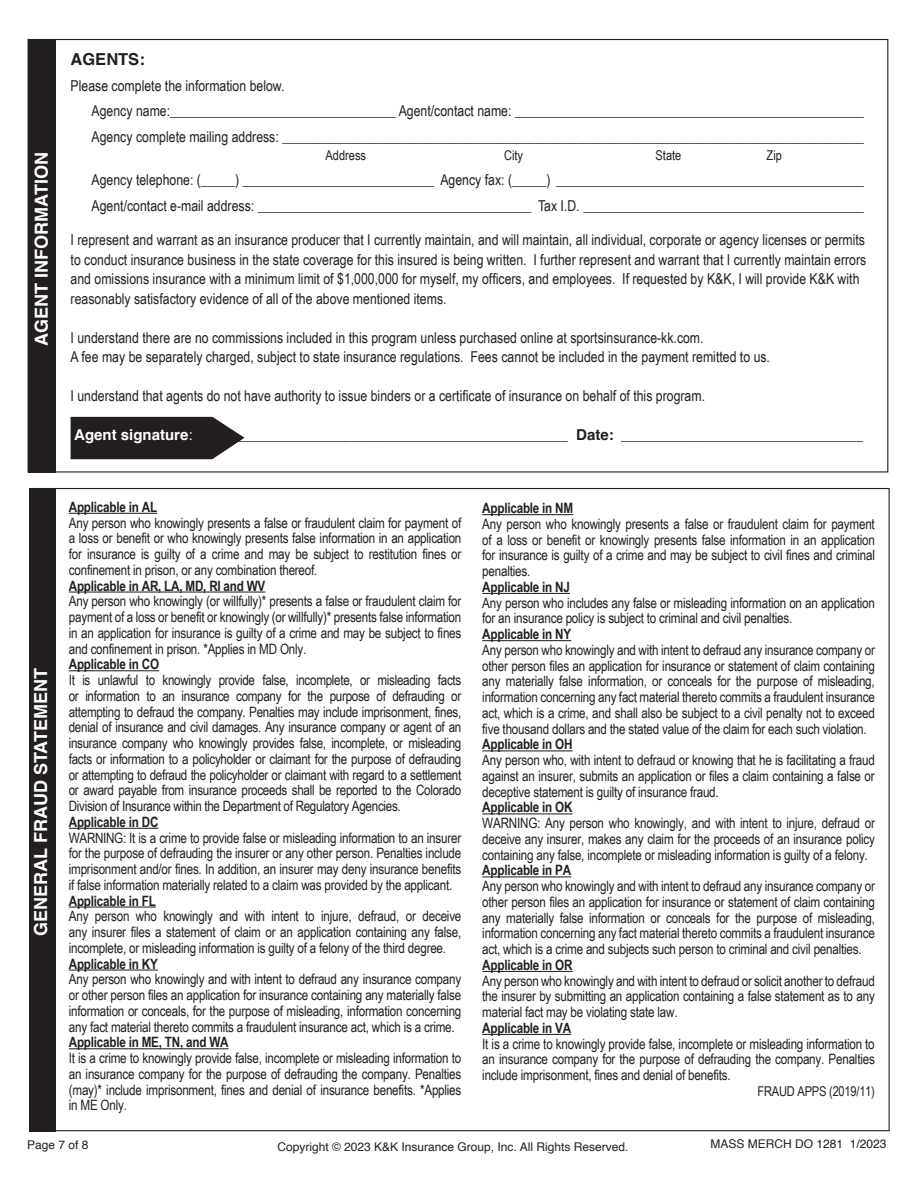
<style>
.page{position:relative;width:918px;height:1188px;background:#fff}
.page>*{position:absolute;margin:0;border:0;box-sizing:border-box;transform-origin:0 0}
.t1{font:700 18px "Helvetica";color:#fff}
.t2{font:700 16.5px "Helvetica";color:#231f20}
.t3{font:15px/19.5px "Arial Narrow";color:#231f20}
.t4{font:15px "Helvetica";color:#231f20}
.t5{font:14.25px/15.8px "Arial Narrow";letter-spacing:-.015em;color:#231f20;text-align:justify}
.t6{font:700 14.25px "Arial Narrow";letter-spacing:-.015em;color:#231f20}
.t7{font:13.5px "Arial Narrow";color:#231f20}
.t8{font:12px "Helvetica";color:#231f20}
.s1{font-weight:700;color:#fff}
.s2{color:#fff}
.s3{font-weight:700}
</style>
<div class="page">
<div style="left:28px;top:40px;width:28px;height:432px;background:#231f20"></div>
<svg style="left:71px;top:417px;width:174px;height:42px;background:#373435"></svg>
<div style="left:29px;top:488px;width:27px;height:643px;background:#231f20"></div>
<hr style="left:69px;top:513px;width:88px;height:1px;background:#231f20">
<hr style="left:69px;top:592px;width:196px;height:1px;background:#231f20">
<hr style="left:69px;top:670px;width:90px;height:1px;background:#231f20">
<hr style="left:69px;top:828px;width:89px;height:1px;background:#231f20">
<hr style="left:69px;top:907px;width:87px;height:1px;background:#231f20">
<hr style="left:69px;top:970px;width:89px;height:1px;background:#231f20">
<hr style="left:69px;top:1048px;width:160px;height:1px;background:#231f20">
<hr style="left:482px;top:514px;width:91px;height:1px;background:#231f20">
<hr style="left:482px;top:593px;width:88px;height:1px;background:#231f20">
<hr style="left:482px;top:640px;width:89px;height:1px;background:#231f20">
<hr style="left:482px;top:750px;width:91px;height:1px;background:#231f20">
<hr style="left:482px;top:813px;width:91px;height:1px;background:#231f20">
<hr style="left:482px;top:876px;width:89px;height:1px;background:#231f20">
<hr style="left:482px;top:971px;width:91px;height:1px;background:#231f20">
<hr style="left:482px;top:1034px;width:89px;height:1px;background:#231f20">
<p class="t1" style="left:30px;top:346px;width:195px;rotate:-90deg">AGENT INFORMATION</p>
<p class="t2" style="left:71px;top:49px;width:76px">AGENTS:</p>
<p class="t3" style="left:92px;top:72px;width:774px;line-height:25.5px;text-indent:-21px">Please complete the information below.<br>Agency name:_________________________________ Agent/contact name: ___________________________________________________<br>Agency complete mailing address: _____________________________________________________________________________________</p>
<p class="t7" style="left:326px;top:145px;width:42px">Address</p>
<p class="t7" style="left:504px;top:145px;width:21px">City</p>
<p class="t7" style="left:656px;top:145px;width:27px">State</p>
<p class="t7" style="left:767px;top:145px;width:17px">Zip</p>
<p class="t3" style="left:92px;top:166px;width:774px;line-height:25.5px">Agency telephone: (_____) ____________________________ Agency fax: (_____) _____________________________________________<br>Agent/contact e-mail address: ________________________________________ Tax I.D. _________________________________________</p>
<p class="t3" style="left:71px;top:229px;width:797px">I represent and warrant as an insurance producer that I currently maintain, and will maintain, all individual, corporate or agency licenses or permits to conduct insurance business in the state coverage for this insured is being written. I further represent and warrant that I currently maintain errors and omissions insurance with a minimum limit of $1,000,000 for myself, my officers, and employees. If requested by K&amp;K, I will provide K&amp;K with reasonably satisfactory evidence of all of the above mentioned items.</p>
<p class="t3" style="left:71px;top:327px;width:701px">I understand there are no commissions included in this program unless purchased online at sportsinsurance-kk.com.<br>A fee may be separately charged, subject to state insurance regulations. Fees cannot be included in the payment remitted to us.</p>
<p class="t3" style="left:71px;top:385px;width:636px">I understand that agents do not have authority to issue binders or a certificate of insurance on behalf of this program.</p>
<p class="t4" style="left:74px;top:423px;width:790px"><span class="s1">Agent signature</span><span class="s2">:</span> ____________________________________________ <span class="s3">Date:</span> _____________________________</p>
<p class="t1" style="left:30px;top:936px;width:270px;rotate:-90deg">GENERAL FRAUD STATEMENT</p>
<p class="t6" style="left:69px;top:496px;width:90px">Applicable in AL</p>
<p class="t5" style="left:69px;top:514px;width:394px">Any person who knowingly presents a false or fraudulent claim for payment of a loss or benefit or who knowingly presents false information in an application for insurance is guilty of a crime and may be subject to restitution fines or confinement in prison, or any combination thereof.</p>
<p class="t6" style="left:69px;top:575px;width:198px">Applicable in AR, LA, MD, RI and WV</p>
<p class="t5" style="left:69px;top:593px;width:394px">Any person who knowingly (or willfully)* presents a false or fraudulent claim for payment of a loss or benefit or knowingly (or willfully)* presents false information in an application for insurance is guilty of a crime and may be subject to fines and confinement in prison. *Applies in MD Only.</p>
<p class="t6" style="left:69px;top:653px;width:92px">Applicable in CO</p>
<p class="t5" style="left:69px;top:672px;width:394px">It is unlawful to knowingly provide false, incomplete, or misleading facts or information to an insurance company for the purpose of defrauding or attempting to defraud the company. Penalties may include imprisonment, fines, denial of insurance and civil damages. Any insurance company or agent of an insurance company who knowingly provides false, incomplete, or misleading facts or information to a policyholder or claimant for the purpose of defrauding or attempting to defraud the policyholder or claimant with regard to a settlement or award payable from insurance proceeds shall be reported to the Colorado Division of Insurance within the Department of Regulatory Agencies.</p>
<p class="t6" style="left:69px;top:811px;width:91px">Applicable in DC</p>
<p class="t5" style="left:69px;top:829px;width:394px">WARNING: It is a crime to provide false or misleading information to an insurer for the purpose of defrauding the insurer or any other person. Penalties include imprisonment and/or fines. In addition, an insurer may deny insurance benefits if false information materially related to a claim was provided by the applicant.</p>
<p class="t6" style="left:69px;top:890px;width:89px">Applicable in FL</p>
<p class="t5" style="left:69px;top:908px;width:394px">Any person who knowingly and with intent to injure, defraud, or deceive any insurer files a statement of claim or an application containing any false, incomplete, or misleading information is guilty of a felony of the third degree.</p>
<p class="t6" style="left:69px;top:953px;width:91px">Applicable in KY</p>
<p class="t5" style="left:69px;top:971px;width:394px">Any person who knowingly and with intent to defraud any insurance company or other person files an application for insurance containing any materially false information or conceals, for the purpose of misleading, information concerning any fact material thereto commits a fraudulent insurance act, which is a crime.</p>
<p class="t6" style="left:69px;top:1031px;width:161px">Applicable in ME, TN, and WA</p>
<p class="t5" style="left:69px;top:1050px;width:394px">It is a crime to knowingly provide false, incomplete or misleading information to an insurance company for the purpose of defrauding the company. Penalties (may)* include imprisonment, fines and denial of insurance benefits. *Applies in ME Only.</p>
<p class="t6" style="left:482px;top:497px;width:92px">Applicable in NM</p>
<p class="t5" style="left:482px;top:515px;width:394px">Any person who knowingly presents a false or fraudulent claim for payment of a loss or benefit or knowingly presents false information in an application for insurance is guilty of a crime and may be subject to civil fines and criminal penalties.</p>
<p class="t6" style="left:482px;top:576px;width:89px">Applicable in NJ</p>
<p class="t5" style="left:482px;top:594px;width:394px">Any person who includes any false or misleading information on an application for an insurance policy is subject to criminal and civil penalties.</p>
<p class="t6" style="left:482px;top:623px;width:91px">Applicable in NY</p>
<p class="t5" style="left:482px;top:641px;width:394px">Any person who knowingly and with intent to defraud any insurance company or other person files an application for insurance or statement of claim containing any materially false information, or conceals for the purpose of misleading, information concerning any fact material thereto commits a fraudulent insurance act, which is a crime, and shall also be subject to a civil penalty not to exceed five thousand dollars and the stated value of the claim for each such violation.</p>
<p class="t6" style="left:482px;top:734px;width:92px">Applicable in OH</p>
<p class="t5" style="left:482px;top:752px;width:394px">Any person who, with intent to defraud or knowing that he is facilitating a fraud against an insurer, submits an application or files a claim containing a false or deceptive statement is guilty of insurance fraud.</p>
<p class="t6" style="left:482px;top:797px;width:92px">Applicable in OK</p>
<p class="t5" style="left:482px;top:815px;width:394px">WARNING: Any person who knowingly, and with intent to injure, defraud or deceive any insurer, makes any claim for the proceeds of an insurance policy containing any false, incomplete or misleading information is guilty of a felony.</p>
<p class="t6" style="left:482px;top:860px;width:91px">Applicable in PA</p>
<p class="t5" style="left:482px;top:878px;width:394px">Any person who knowingly and with intent to defraud any insurance company or other person files an application for insurance or statement of claim containing any materially false information or conceals for the purpose of misleading, information concerning any fact material thereto commits a fraudulent insurance act, which is a crime and subjects such person to criminal and civil penalties.</p>
<p class="t6" style="left:482px;top:954px;width:92px">Applicable in OR</p>
<p class="t5" style="left:482px;top:972px;width:394px">Any person who knowingly and with intent to defraud or solicit another to defraud the insurer by submitting an application containing a false statement as to any material fact may be violating state law.</p>
<p class="t6" style="left:482px;top:1017px;width:91px">Applicable in VA</p>
<p class="t5" style="left:482px;top:1035px;width:394px">It is a crime to knowingly provide false, incomplete or misleading information to an insurance company for the purpose of defrauding the company. Penalties include imprisonment, fines and denial of benefits.</p>
<p class="t7" style="left:758px;top:1081px;width:119px">FRAUD APPS (2019/11)</p>
<p class="t8" style="left:27px;top:1135px;width:63px">Page 7 of 8</p>
<p class="t8" style="left:277px;top:1137px;width:353px">Copyright © 2023 K&amp;K Insurance Group, Inc. All Rights Reserved.</p>
<p class="t8" style="left:710px;top:1135px;width:178px">MASS MERCH DO 1281 1/2023</p>
</div>
